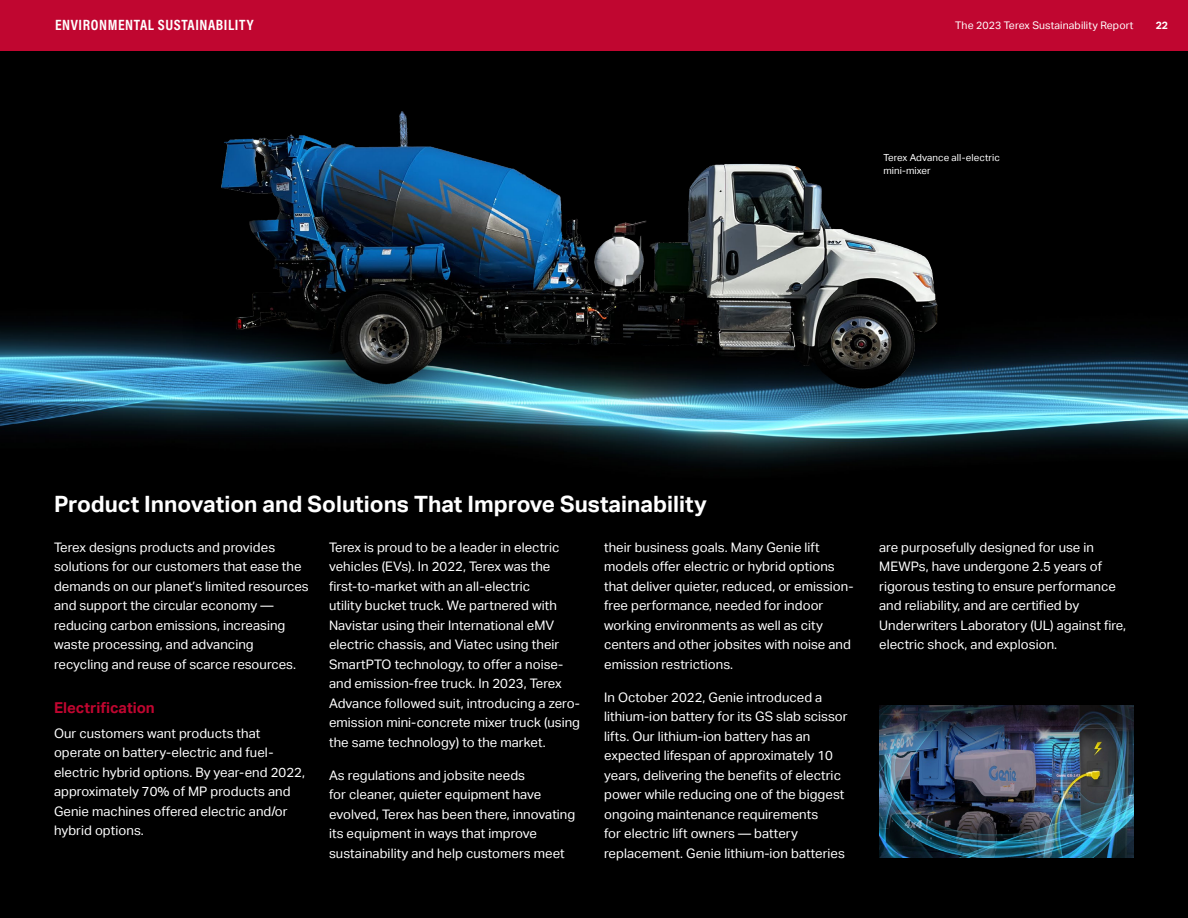
<style>
.page{position:relative;width:1188px;height:918px;background:#000}
.page>*{position:absolute;margin:0;border:0;box-sizing:border-box;transform-origin:0 0}
.t1{font:700 22.5px "Aktiv Grotesk";color:#fff}
.t2{font:700 15px "Acumin Pro Cond";letter-spacing:.04em;color:#fff}
.t3{font:700 15px "Aktiv Grotesk";color:#c00630}
.t4{font:13.2px/19.5px "Aktiv Grotesk";letter-spacing:.005em;color:#fff}
.t5{font:10.5px "Aktiv Grotesk";letter-spacing:.01em;color:#fff}
.t6{font:700 10.5px "Aktiv Grotesk";color:#fff}
.t7{font:9.75px/12.8px "Aktiv Grotesk";letter-spacing:.01em;color:#fff}
</style>
<div class="page">
<img style="left:0;top:323px;width:1188px;height:383px">
<div style="left:165px;top:73px;width:802px;height:370px;background:#000;opacity:.75"></div>
<img style="left:190px;top:99px;width:764px;height:304px">
<img style="left:879px;top:706px;width:255px;height:152px">
<div style="left:0;top:0;width:1188px;height:51px;background:#c00630"></div>
<p class="t2" style="left:55px;top:15px;width:200px">ENVIRONMENTAL SUSTAINABILITY</p>
<p class="t5" style="left:955px;top:19px;width:180px">The 2023 Terex Sustainability Report</p>
<p class="t6" style="left:1156px;top:19px;width:14px">22</p>
<p class="t7" style="left:883px;top:152px;width:118px">Terex Advance all-electric mini-mixer</p>
<h1 class="t1" style="left:54px;top:491px;width:654px">Product Innovation and Solutions That Improve Sustainability</h1>
<p class="t4" style="left:54px;top:537px;width:256px">Terex designs products and provides solutions for our customers that ease the demands on our planet’s limited resources and support the circular economy — reducing carbon emissions, increasing waste processing, and advancing recycling and reuse of scarce resources.</p>
<p class="t3" style="left:54px;top:699px;width:102px">Electrification</p>
<p class="t4" style="left:54px;top:723px;width:252px">Our customers want products that operate on battery-electric and fuel&shy;electric hybrid options. By year-end 2022, approximately 70% of MP products and Genie machines offered electric and/or hybrid options.</p>
<p class="t4" style="left:604px;top:537px;width:251px">their business goals. Many Genie lift models offer electric or hybrid options that deliver quieter, reduced, or emission&shy;free performance, needed for indoor working environments as well as city centers and other jobsites with noise and emission restrictions.</p>
<p class="t4" style="left:604px;top:687px;width:245px">In October 2022, Genie introduced a lithium-ion battery for its GS slab scissor lifts. Our lithium-ion battery has an expected lifespan of approximately 10 years, delivering the benefits of electric power while reducing one of the biggest ongoing maintenance requirements<br>for electric lift owners — battery replacement. Genie lithium-ion batteries</p>
<p class="t4" style="left:329px;top:537px;width:253px">Terex is proud to be a leader in electric vehicles (EVs). In 2022, Terex was the first-to-market with an all-electric<br>utility bucket truck. We partnered with Navistar using their International eMV electric chassis, and Viatec using their SmartPTO technology, to offer a noise&shy;and emission-free truck. In 2023, Terex Advance followed suit, introducing a zero&shy;emission mini-concrete mixer truck (using the same technology) to the market.</p>
<p class="t4" style="left:329px;top:765px;width:248px">As regulations and jobsite needs<br>for cleaner, quieter equipment have evolved, Terex has been there, innovating its equipment in ways that improve sustainability and help customers meet</p>
<p class="t4" style="left:879px;top:537px;width:248px">are purposefully designed for use in MEWPs, have undergone 2.5 years of rigorous testing to ensure performance and reliability, and are certified by Underwriters Laboratory (UL) against fire, electric shock, and explosion.</p>
</div>
